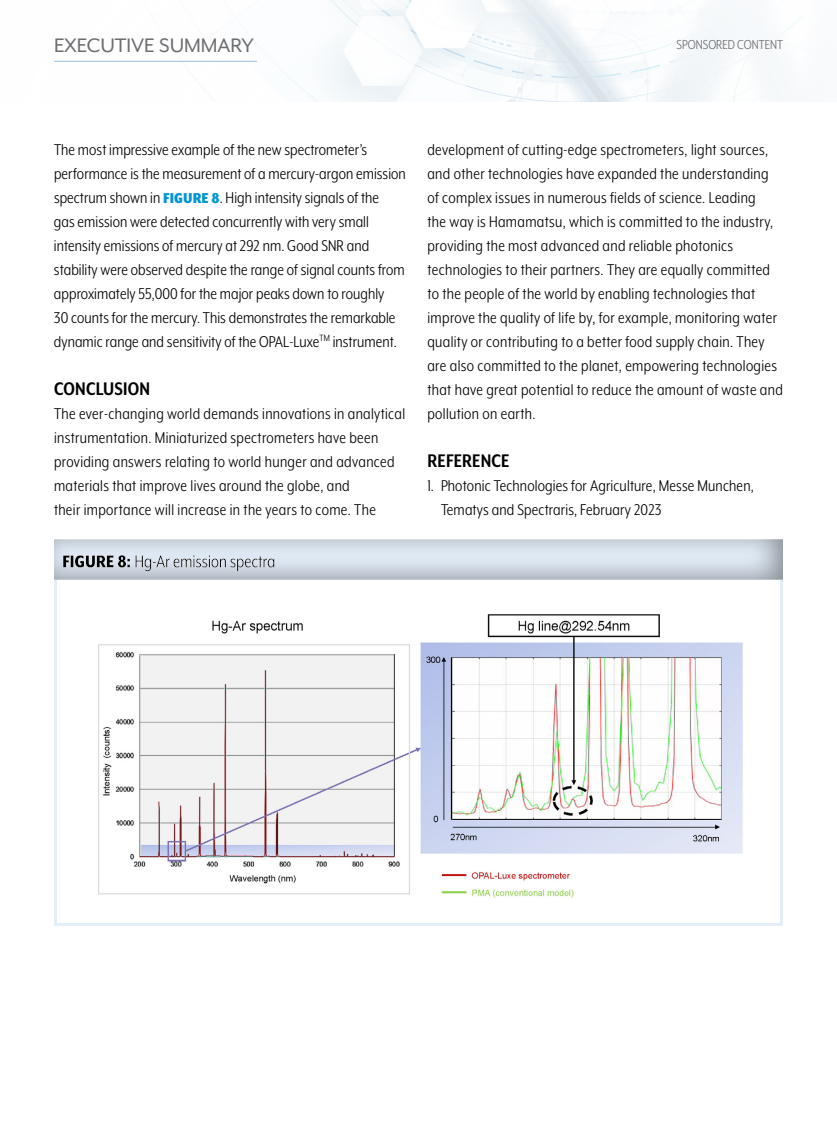
<style>
.page{position:relative;width:837px;height:1134px;background:#fff}
.page>*{position:absolute;margin:0;border:0;box-sizing:border-box;transform-origin:0 0}
.t1{font:22.5px "Mr Eaves XL Mod OT";color:#6d6e71}
.t2{font:700 21px "Mr Eaves XL Mod Nar OT";letter-spacing:.01em;color:#000}
.t3{font:18px/24px "Mr Eaves XL Mod Nar OT";letter-spacing:.02em;color:#000}
.t4{font:15px "Mr Eaves XL Mod Nar OT";color:#6d6e71}
.s1{font-weight:900;font-size:16.5px;color:#0095d7}
</style>
<div class="page">
<img style="left:54px;top:0;width:749px;height:102px">
<hr style="left:54px;top:61px;width:203px;height:1px;background:#97c0e7">
<img style="left:98px;top:614px;width:645px;height:284px">
<div style="left:54px;top:577px;width:729px;height:349px;border:3px solid #e4eef9"></div>
<div style="left:41px;top:525px;width:756px;height:56px;background:#000;opacity:.4"></div>
<p class="t1" style="left:54px;top:33px;width:201px">EXECUTIVE SUMMARY</p>
<p class="t4" style="left:677px;top:36px;width:108px">SPONSORED CONTENT</p>
<p class="t3" style="left:54px;top:138px;width:353px">The most impressive example of the new spectrometer’s performance is the measurement of a mercury-argon emission spectrum shown in <span class="s1">FIGURE 8</span>. High intensity signals of the<br>gas emission were detected concurrently with very small intensity emissions of mercury at 292 nm. Good SNR and stability were observed despite the range of signal counts from approximately 55,000 for the major peaks down to roughly<br>30 counts for the mercury. This demonstrates the remarkable dynamic range and sensitivity of the OPAL-Luxe<sup>TM</sup> instrument.</p>
<p class="t2" style="left:54px;top:378px;width:98px">CONCLUSION</p>
<p class="t3" style="left:54px;top:402px;width:353px">The ever-changing world demands innovations in analytical instrumentation. Miniaturized spectrometers have been providing answers relating to world hunger and advanced materials that improve lives around the globe, and<br>their importance will increase in the years to come. The</p>
<p class="t3" style="left:428px;top:137px;width:357px">development of cutting-edge spectrometers, light sources, and other technologies have expanded the understanding of complex issues in numerous fields of science. Leading<br>the way is Hamamatsu, which is committed to the industry, providing the most advanced and reliable photonics technologies to their partners. They are equally committed to the people of the world by enabling technologies that improve the quality of life by, for example, monitoring water quality or contributing to a better food supply chain. They are also committed to the planet, empowering technologies that have great potential to reduce the amount of waste and pollution on earth.</p>
<p class="t2" style="left:428px;top:450px;width:84px">REFERENCE</p>
<p class="t3" style="left:441px;top:474px;width:314px;text-indent:-14px">1. Photonic Technologies for Agriculture, Messe Munchen,<br>Tematys and Spectraris, February 2023</p>
</div>
